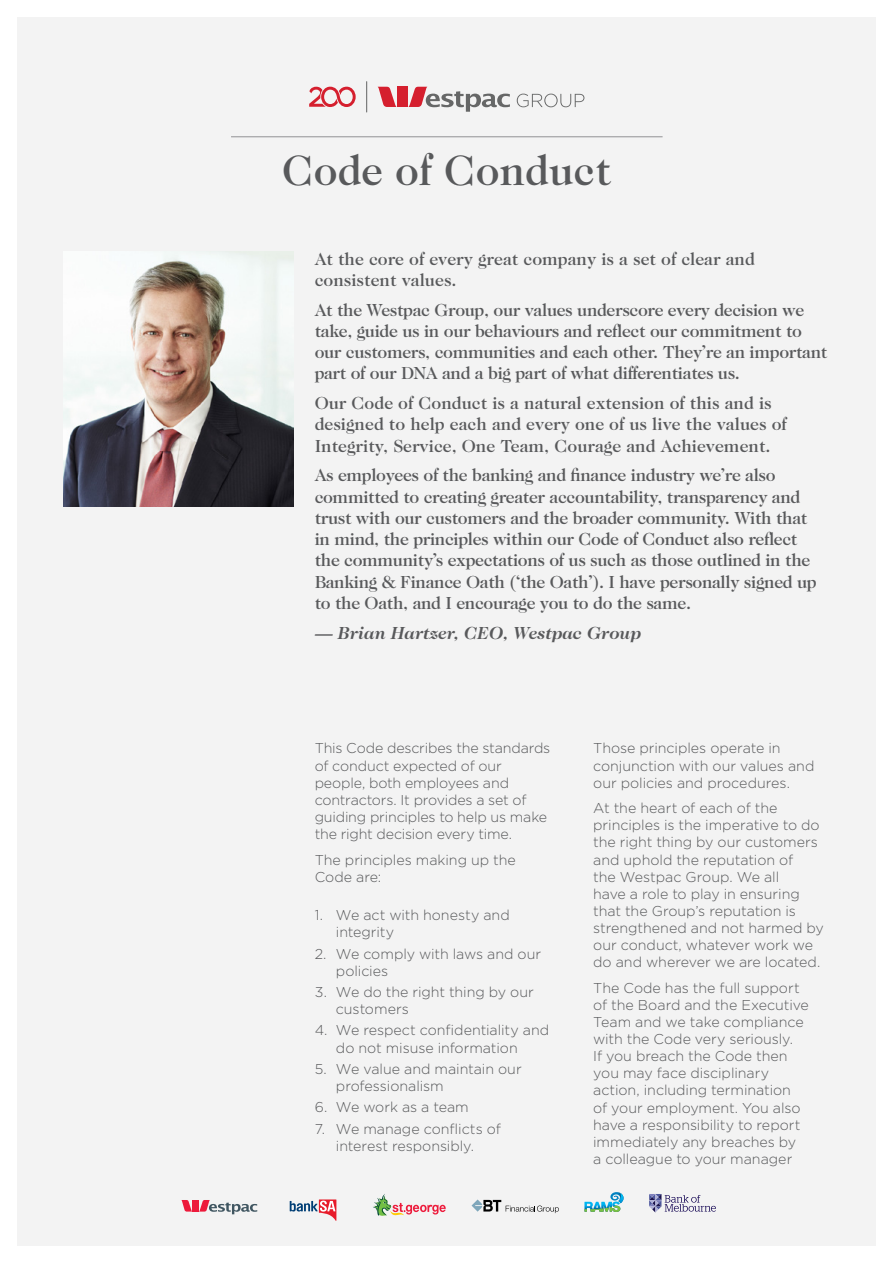
<style>
.page{position:relative;width:893px;height:1263px;background:#fff}
.page>*{position:absolute;margin:0;border:0;box-sizing:border-box;transform-origin:0 0}
.t1{font:500 42.9px "Caslon 224 Std";color:#58595b}
.t2{font:500 17.7px/21.3px "Caslon 224 Std";letter-spacing:-.02em;color:#58595b}
.t3{font:500 17.7px/21.3px "Caslon 224 Std";color:#58595b}
.t4{font:italic 700 17.7px "Caslon 224 Std";color:#58595b}
.t5{font:300 14.25px/17.1px "Gotham";letter-spacing:-.005em;color:#58595b}
</style>
<div class="page">
<div style="left:17px;top:17px;width:859px;height:1229px;background:#f3f3f3"></div>
<svg style="left:649px;top:1194px;width:67px;height:18px"></svg>
<svg style="left:181px;top:1200px;width:11px;height:11px"></svg>
<div style="left:193px;top:1200px;width:6px;height:11px;background:#ed1a3b"></div>
<svg style="left:199px;top:1200px;width:58px;height:14px"></svg>
<svg style="left:373px;top:1194px;width:73px;height:22px"></svg>
<svg style="left:472px;top:1199px;width:87px;height:14px"></svg>
<svg style="left:584px;top:1192px;width:40px;height:20px"></svg>
<svg style="left:290px;top:1199px;width:46px;height:22px"></svg>
<svg style="left:517px;top:94px;width:67px;height:13px"></svg>
<hr style="left:366px;top:81px;width:1px;height:31px;background:#666767">
<svg style="left:378px;top:87px;width:19px;height:20px"></svg>
<svg style="left:408px;top:87px;width:102px;height:25px"></svg>
<div style="left:397px;top:87px;width:11px;height:20px;background:#d51f2e"></div>
<svg style="left:309px;top:87px;width:47px;height:20px"></svg>
<img style="left:64px;top:253px;width:229px;height:253px">
<hr style="left:231px;top:136px;width:432px;height:1px;background:#919195">
<h1 class="t1" style="left:282px;top:145px;width:330px">Code of Conduct</h1>
<p class="t3" style="left:315px;top:248px;width:442px">At the core of every great company is a set of clear and consistent values.</p>
<p class="t2" style="left:315px;top:299px;width:514px">At the Westpac Group, our values underscore every decision we take, guide us in our behaviours and reflect our commitment to our customers, communities and each other. They’re an important part of our DNA and a big part of what differentiates us.</p>
<p class="t3" style="left:315px;top:392px;width:474px">Our Code of Conduct is a natural extension of this and is designed to help each and every one of us live the values of<br>Integrity, Service, One Team, Courage and Achievement.</p>
<p class="t2" style="left:315px;top:465px;width:504px">As employees of the banking and finance industry we’re also committed to creating greater accountability, transparency and trust with our customers and the broader community. With that in mind, the principles within our Code of Conduct also reflect the community’s expectations of us such as those outlined in the Banking &amp; Finance Oath (‘the Oath’). I have personally signed up to the Oath, and I encourage you to do the same.</p>
<p class="t4" style="left:315px;top:622px;width:328px">— Brian Hartzer, CEO, Westpac Group</p>
<p class="t5" style="left:315px;top:739px;width:237px">This Code describes the standards of conduct expected of our people, both employees and contractors. It provides a set of guiding principles to help us make the right decision every time.</p>
<p class="t5" style="left:315px;top:851px;width:203px">The principles making up the<br>Code are:</p>
<p class="t5" style="left:336px;top:906px;width:175px;text-indent:-21px">1. We act with honesty and integrity</p>
<p class="t5" style="left:336px;top:944px;width:207px;text-indent:-21px">2. We comply with laws and our policies</p>
<p class="t5" style="left:336px;top:983px;width:199px;text-indent:-21px">3. We do the right thing by our customers</p>
<p class="t5" style="left:336px;top:1021px;width:215px;text-indent:-21px">4. We respect confidentiality and do not misuse information</p>
<p class="t5" style="left:336px;top:1060px;width:187px;text-indent:-21px">5. We value and maintain our professionalism</p>
<p class="t5" style="left:315px;top:1098px;width:156px">6. We work as a team</p>
<p class="t5" style="left:315px;top:1120px;width:188px;text-align:center">7. We manage conflicts of interest responsibly.</p>
<p class="t5" style="left:593px;top:739px;width:223px">Those principles operate in conjunction with our values and our policies and procedures.</p>
<p class="t5" style="left:593px;top:799px;width:232px">At the heart of each of the principles is the imperative to do the right thing by our customers and uphold the reputation of<br>the Westpac Group. We all<br>have a role to play in ensuring that the Group’s reputation is strengthened and not harmed by our conduct, whatever work we do and wherever we are located.</p>
<p class="t5" style="left:593px;top:979px;width:217px">The Code has the full support of the Board and the Executive<br>Team and we take compliance with the Code very seriously.<br>If you breach the Code then you may face disciplinary action, including termination<br>of your employment. You also have a responsibility to report immediately any breaches by<br>a colleague to your manager</p>
</div>
